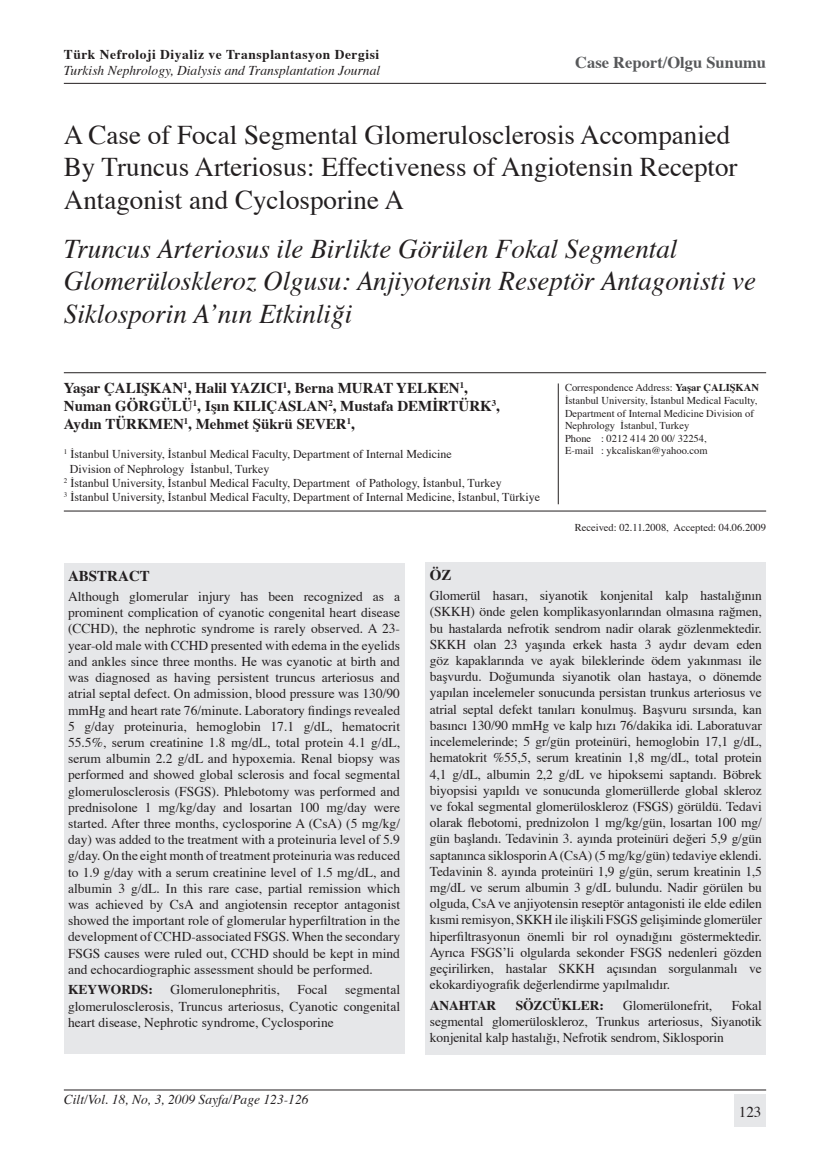
<style>
.page{position:relative;width:830px;height:1149px;background:#fff}
.page>*{position:absolute;margin:0;border:0;box-sizing:border-box;transform-origin:0 0}
.t1{font:27px/32.4px "Times";color:#231f20}
.t2{font:italic 27px/32.4px "Times";color:#231f20}
.t3{font:700 16.5px "Times";color:#57585a}
.t4{font:700 15px/18px "Times";color:#231f20}
.t5{font:15px "Times";color:#231f20}
.t6{font:13.5px/16.2px "Times";color:#231f20;text-align:justify}
.t7{font:italic 13.5px/16.2px "Times";color:#231f20}
.t8{font:700 13.5px "Times";letter-spacing:-.01em;color:#231f20}
.t9{font:12px "Times";color:#231f20}
.t10{font:10.5px/12.6px "Times";color:#231f20}
.s1{font-weight:700;font-style:normal}
.s2{font-weight:700}
</style>
<div class="page">
<hr style="left:64px;top:83px;width:701px;height:1px;background:#231f20">
<hr style="left:64px;top:1089px;width:701px;height:1px;background:#231f20">
<div style="left:733px;top:1094px;width:32px;height:32px;background:#e6e7e9"></div>
<div style="left:64px;top:563px;width:340px;height:490px;background:#e6e7e9"></div>
<div style="left:425px;top:562px;width:340px;height:492px;background:#e6e7e9"></div>
<hr style="left:64px;top:372px;width:701px;height:1px;background:#231f20">
<hr style="left:64px;top:510px;width:701px;height:1px;background:#231f20">
<hr style="left:557px;top:383px;width:1px;height:121px;background:#231f20">
<p class="t7" style="left:64px;top:47px;width:318px"><span class="s1">Türk Nefroloji Diyaliz ve Transplantasyon Dergisi<br></span>Turkish Nephrology, Dialysis and Transplantation Journal</p>
<p class="t3" style="left:575px;top:51px;width:192px">Case Report/Olgu Sunumu</p>
<p class="t1" style="left:64px;top:120px;width:675px">A Case of Focal Segmental Glomerulosclerosis Accompanied<br>By Truncus Arteriosus: Effectiveness of Angiotensin Receptor<br>Antagonist and Cyclosporine A</p>
<p class="t2" style="left:64px;top:234px;width:693px">Truncus Arteriosus ile Birlikte Görülen Fokal Segmental<br>Glomerüloskleroz Olgusu: Anjiyotensin Reseptör Antagonisti ve<br>Siklosporin A’nın Etkinliği</p>
<p class="t4" style="left:64px;top:380px;width:437px">Yaşar ÇALIŞKAN<sup>1</sup>, Halil YAZICI<sup>1</sup>, Berna MURAT YELKEN<sup>1</sup>,<br>Numan GÖRGÜLÜ<sup>1</sup>, Işın KILIÇASLAN<sup>2</sup>, Mustafa DEMİRTÜRK<sup>3</sup>,<br>Aydın TÜRKMEN<sup>1</sup>, Mehmet Şükrü SEVER<sup>1</sup>,</p>
<p class="t9" style="left:64px;top:446px;width:389px"><sup>1</sup> İstanbul University, İstanbul Medical Faculty, Department of Internal Medicine</p>
<p class="t9" style="left:70px;top:461px;width:201px">Division of Nephrology İstanbul, Turkey</p>
<p class="t9" style="left:64px;top:475px;width:439px"><sup>2</sup> İstanbul University, İstanbul Medical Faculty, Department of Pathology, İstanbul, Turkey</p>
<p class="t9" style="left:64px;top:489px;width:477px"><sup>3</sup> İstanbul University, İstanbul Medical Faculty, Department of Internal Medicine, İstanbul, Türkiye</p>
<p class="t10" style="left:564px;top:382px;width:195px">Correspondence Address: <span class="s2">Yaşar ÇALIŞKAN </span>İstanbul University, İstanbul Medical Faculty, Department of Internal Medicine Division of Nephrology İstanbul, Turkey<br>Phone : 0212 414 20 00/ 32254,<br>E-mail : ykcaliskan@yahoo.com</p>
<p class="t10" style="left:574px;top:522px;width:193px">Received: 02.11.2008, Accepted: 04.06.2009</p>
<p class="t4" style="left:68px;top:567px;width:83px">ABSTRACT</p>
<p class="t6" style="left:68px;top:589px;width:333px">Although glomerular injury has been recognized as a prominent complication of cyanotic congenital heart disease (CCHD), the nephrotic syndrome is rarely observed. A 23- year-old male with CCHD presented with edema in the eyelids and ankles since three months. He was cyanotic at birth and was diagnosed as having persistent truncus arteriosus and atrial septal defect. On admission, blood pressure was 130/90 mmHg and heart rate 76/minute. Laboratory findings revealed 5 g/day proteinuria, hemoglobin 17.1 g/dL, hematocrit 55.5%, serum creatinine 1.8 mg/dL, total protein 4.1 g/dL, serum albumin 2.2 g/dL and hypoxemia. Renal biopsy was performed and showed global sclerosis and focal segmental glomerulosclerosis (FSGS). Phlebotomy was performed and prednisolone 1 mg/kg/day and losartan 100 mg/day were started. After three months, cyclosporine A (CsA) (5 mg/kg/ day) was added to the treatment with a proteinuria level of 5.9 g/day. On the eight month of treatment proteinuria was reduced to 1.9 g/day with a serum creatinine level of 1.5 mg/dL, and albumin 3 g/dL. In this rare case, partial remission which was achieved by CsA and angiotensin receptor antagonist showed the important role of glomerular hyperfiltration in the development of CCHD-associated FSGS. When the secondary FSGS causes were ruled out, CCHD should be kept in mind and echocardiographic assessment should be performed.</p>
<p class="t8" style="left:68px;top:980px;width:86px">KEYWORDS:</p>
<p class="t6" style="left:170px;top:982px;width:111px">Glomerulonephritis,</p>
<p class="t6" style="left:297px;top:982px;width:31px">Focal</p>
<p class="t6" style="left:68px;top:982px;width:333px;text-indent:277px">segmental glomerulosclerosis, Truncus arteriosus, Cyanotic congenital heart disease, Nephrotic syndrome, Cyclosporine</p>
<p class="t7" style="left:64px;top:1092px;width:246px">Cilt/Vol. 18, No, 3, 2009 Sayfa/Page 123-126</p>
<p class="t4" style="left:429px;top:566px;width:23px">ÖZ</p>
<p class="t6" style="left:429px;top:588px;width:333px">Glomerül hasarı, siyanotik konjenital kalp hastalığının (SKKH) önde gelen komplikasyonlarından olmasına rağmen, bu hastalarda nefrotik sendrom nadir olarak gözlenmektedir.<br>SKKH olan 23 yaşında erkek hasta 3 aydır devam eden göz kapaklarında ve ayak bileklerinde ödem yakınması ile başvurdu. Doğumunda siyanotik olan hastaya, o dönemde yapılan incelemeler sonucunda persistan trunkus arteriosus ve atrial septal defekt tanıları konulmuş. Başvuru sırsında, kan basıncı 130/90 mmHg ve kalp hızı 76/dakika idi. Laboratuvar incelemelerinde; 5 gr/gün proteinüri, hemoglobin 17,1 g/dL, hematokrit %55,5, serum kreatinin 1,8 mg/dL, total protein 4,1 g/dL, albumin 2,2 g/dL ve hipoksemi saptandı. Böbrek biyopsisi yapıldı ve sonucunda glomerüllerde global skleroz ve fokal segmental glomerüloskleroz (FSGS) görüldü. Tedavi olarak flebotomi, prednizolon 1 mg/kg/gün, losartan 100 mg/ gün başlandı. Tedavinin 3. ayında proteinüri değeri 5,9 g/gün saptanınca siklosporin A (CsA) (5 mg/kg/gün) tedaviye eklendi.<br>Tedavinin 8. ayında proteinüri 1,9 g/gün, serum kreatinin 1,5 mg/dL ve serum albumin 3 g/dL bulundu. Nadir görülen bu olguda, CsA ve anjiyotensin reseptör antagonisti ile elde edilen kısmi remisyon, SKKH ile ilişkili FSGS gelişiminde glomerüler hiperfiltrasyonun önemli bir rol oynadığını göstermektedir.<br>Ayrıca FSGS’li olgularda sekonder FSGS nedenleri gözden geçirilirken, hastalar SKKH açısından sorgulanmalı ve ekokardiyografik değerlendirme yapılmalıdır.</p>
<p class="t8" style="left:429px;top:995px;width:68px">ANAHTAR</p>
<p class="t8" style="left:515px;top:995px;width:90px">SÖZCÜKLER:</p>
<p class="t6" style="left:623px;top:997px;width:91px">Glomerülonefrit,</p>
<p class="t6" style="left:429px;top:997px;width:333px;text-indent:301px">Fokal segmental glomerüloskleroz, Trunkus arteriosus, Siyanotik konjenital kalp hastalığı, Nefrotik sendrom, Siklosporin</p>
<p class="t5" style="left:738px;top:1101px;width:24px">123</p>
</div>
